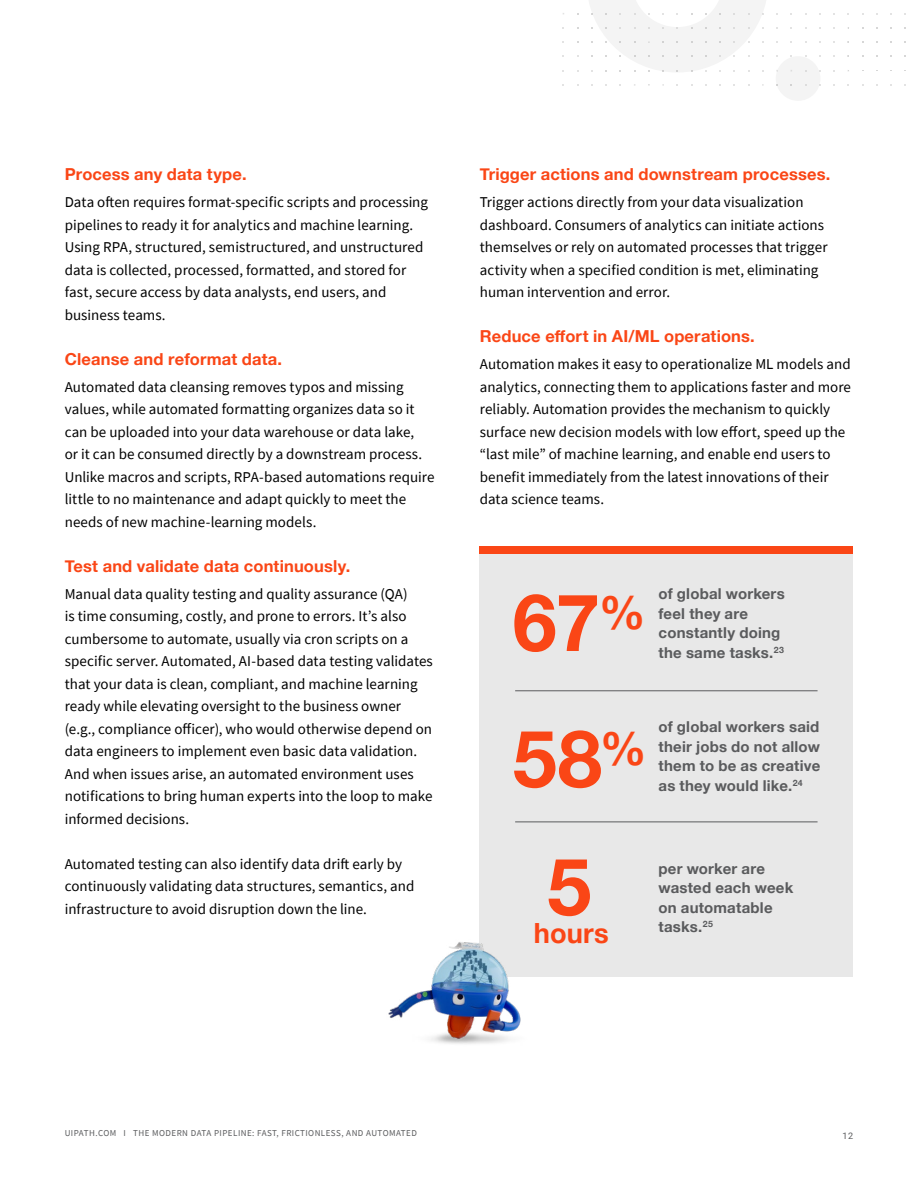
<style>
.page{position:relative;width:918px;height:1188px;background:#fff}
.page>*{position:absolute;margin:0;border:0;box-sizing:border-box;transform-origin:0 0}
.t1{font:700 79.5px "Helvetica Neue";color:#fa4616}
.t2{font:700 27.75px "Helvetica Neue";letter-spacing:.005em;color:#fa4616}
.t3{font:700 16.5px "Helvetica Neue";letter-spacing:.01em;color:#fa4616}
.t4{font:15px/22.5px "Source Sans Pro";color:#000}
.t5{font:700 15px/19.5px "Helvetica Neue";letter-spacing:.015em;color:#5a5b5d}
.t6{font:9px "Source Sans Pro";letter-spacing:.05em;color:#5a5b5d}
.t7{font:9px "Roboto";color:#5a5b5d}
</style>
<div class="page">
<div style="left:480px;top:554px;width:373px;height:423px;background:#e8e8e8"></div>
<hr style="left:515px;top:691px;width:303px;height:1px;background:#5a5b5d">
<hr style="left:515px;top:822px;width:303px;height:1px;background:#5a5b5d">
<div style="left:480px;top:546px;width:373px;height:8px;background:#fa4616"></div>
<img style="left:388px;top:917px;width:133px;height:127px">
<div style="left:776px;top:56px;width:44px;height:45px;background:#f4f4f4;border-radius:50%"></div>
<svg style="left:589px;top:0;width:177px;height:72px"></svg>
<p class="t3" style="left:65px;top:161px;width:183px">Process any data type.</p>
<p class="t4" style="left:65px;top:191px;width:365px">Data often requires format-specific scripts and processing pipelines to ready it for analytics and machine learning.<br>Using RPA, structured, semistructured, and unstructured data is collected, processed, formatted, and stored for fast, secure access by data analysts, end users, and business teams.</p>
<p class="t3" style="left:65px;top:346px;width:219px">Cleanse and reformat data.</p>
<p class="t4" style="left:65px;top:375px;width:371px">Automated data cleansing removes typos and missing values, while automated formatting organizes data so it can be uploaded into your data warehouse or data lake,<br>or it can be consumed directly by a downstream process.<br>Unlike macros and scripts, RPA-based automations require little to no maintenance and adapt quickly to meet the needs of new machine-learning models.</p>
<p class="t3" style="left:65px;top:553px;width:287px">Test and validate data continuously.</p>
<p class="t4" style="left:65px;top:582px;width:370px">Manual data quality testing and quality assurance (QA)<br>is time consuming, costly, and prone to errors. It’s also cumbersome to automate, usually via cron scripts on a specific server. Automated, AI-based data testing validates that your data is clean, compliant, and machine learning ready while elevating oversight to the business owner (e.g., compliance officer), who would otherwise depend on data engineers to implement even basic data validation.<br>And when issues arise, an automated environment uses notifications to bring human experts into the loop to make informed decisions.</p>
<p class="t4" style="left:65px;top:852px;width:351px">Automated testing can also identify data drift early by continuously validating data structures, semantics, and infrastructure to avoid disruption down the line.</p>
<p class="t3" style="left:480px;top:161px;width:352px">Trigger actions and downstream processes.</p>
<p class="t4" style="left:480px;top:191px;width:349px">Trigger actions directly from your data visualization dashboard. Consumers of analytics can initiate actions themselves or rely on automated processes that trigger activity when a specified condition is met, eliminating human intervention and error.</p>
<p class="t3" style="left:480px;top:323px;width:277px">Reduce effort in AI/ML operations.</p>
<p class="t4" style="left:480px;top:353px;width:373px">Automation makes it easy to operationalize ML models and analytics, connecting them to applications faster and more reliably. Automation provides the mechanism to quickly surface new decision models with low effort, speed up the “last mile” of machine learning, and enable end users to benefit immediately from the latest innovations of their data science teams.</p>
<h1 class="t1" style="left:513px;top:560px;width:134px">67<sup>%</sup></h1>
<p class="t5" style="left:659px;top:585px;width:128px">of global workers feel they are constantly doing the same tasks.<sup>23</sup></p>
<h1 class="t1" style="left:513px;top:696px;width:135px">58<sup>%</sup></h1>
<p class="t5" style="left:659px;top:718px;width:163px;text-align:justify">of global workers said their jobs do not allow them to be as creative as they would like.<sup>24</sup></p>
<h1 class="t1" style="left:547px;top:824px;width:46px">5</h1>
<p class="t5" style="left:659px;top:859px;width:136px">per worker are wasted each week on automatable tasks.<sup>25</sup></p>
<h2 class="t2" style="left:534px;top:911px;width:76px">hours</h2>
<p class="t6" style="left:65px;top:1128px;width:354px">UIPATH.COM I THE MODERN DATA PIPELINE: FAST, FRICTIONLESS, AND AUTOMATED</p>
<p class="t7" style="left:843px;top:1130px;width:12px">12</p>
</div>
